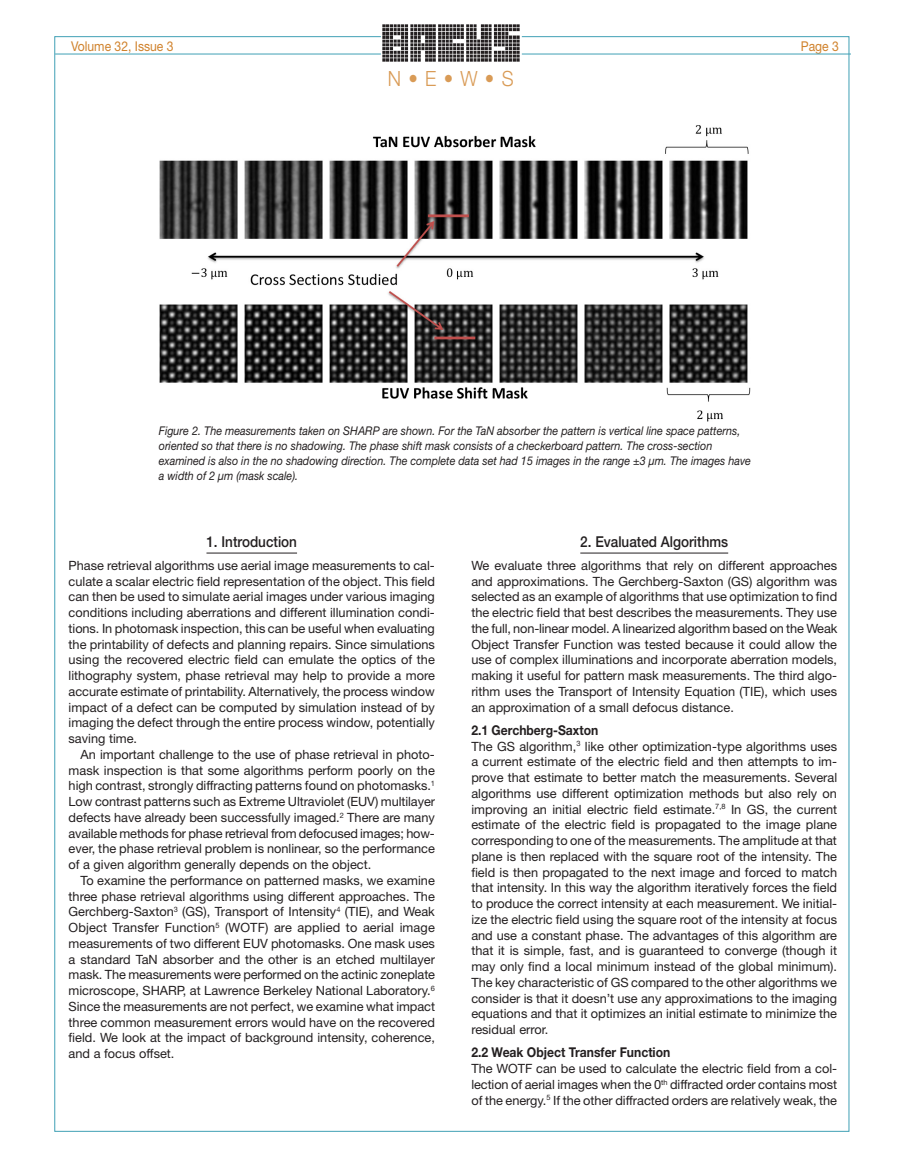
<style>
.page{position:relative;width:905px;height:1161px;background:#fff}
.page>*{position:absolute;margin:0;border:0;box-sizing:border-box;transform-origin:0 0}
.t1{font:300 21px "Helvetica Neue";color:#d99b56;scale:.9 1}
.Subhead__1{font:500 15px "Helvetica Neue";color:#231f20;scale:.9 1}
.Subhead__2{font:700 13.5px "Helvetica Neue";color:#231f20;scale:.9 1}
.t2{font:13.5px "Helvetica Neue";color:#d0822c;scale:.9 1}
.body_no_indent{font:12.75px/15.8px "Helvetica Neue";color:#231f20;text-align:justify}
.body{font:12.75px/15.8px "Helvetica Neue";color:#231f20;text-align:justify}
.Figs{font:italic 12px/15px "Helvetica Neue";color:#231f20;scale:.9 1}
</style>
<div class="page">
<hr style="left:206px;top:553px;width:91px;height:1px;background:#231f20">
<hr style="left:580px;top:553px;width:148px;height:1px;background:#231f20">
<img style="left:159px;top:125px;width:592px;height:297px">
<hr style="left:55px;top:54px;width:795px;height:1px;background:#40a0b5">
<div style="left:381px;top:20px;width:141px;height:52px;background:#fff"></div>
<img style="left:383px;top:24px;width:137px;height:37px">
<p class="t2" style="left:71px;top:38px;width:115px">Volume 32, Issue 3</p>
<p class="t2" style="left:800px;top:38px;width:44px">Page 3</p>
<h1 class="t1" style="left:388px;top:66px;width:141px">N • E • W • S</h1>
<p class="Figs" style="left:159px;top:423px;width:659px">Figure 2. The measurements taken on SHARP are shown. For the TaN absorber the pattern is vertical line space patterns, oriented so that there is no shadowing. The phase shift mask consists of a checkerboard pattern. The cross-section examined is also in the no shadowing direction. The complete data set had 15 images in the range ±3 μm. The images have a width of 2 μm (mask scale).</p>
<p class="Subhead__1" style="left:206px;top:533px;width:102px">1. Introduction</p>
<p class="body_no_indent" style="left:69px;top:557px;width:368px">Phase retrieval algorithms use aerial image measurements to cal&shy;culate a scalar electric field representation of the object. This field can then be used to simulate aerial images under various imaging conditions including aberrations and different illumination condi&shy;tions. In photomask inspection, this can be useful when evaluating the printability of defects and planning repairs. Since simulations using the recovered electric field can emulate the optics of the lithography system, phase retrieval may help to provide a more accurate estimate of printability. Alternatively, the process window impact of a defect can be computed by simulation instead of by imaging the defect through the entire process window, potentially saving time.</p>
<p class="body" style="left:69px;top:746px;width:368px;text-indent:12px">An important challenge to the use of phase retrieval in photo&shy;mask inspection is that some algorithms perform poorly on the high contrast, strongly diffracting patterns found on photomasks.<sup>1<br></sup>Low contrast patterns such as Extreme Ultraviolet (EUV) multilayer defects have already been successfully imaged.<sup>2</sup> There are many available methods for phase retrieval from defocused images; how&shy;ever, the phase retrieval problem is nonlinear, so the performance of a given algorithm generally depends on the object.</p>
<p class="body" style="left:69px;top:872px;width:368px;text-indent:12px">To examine the performance on patterned masks, we examine three phase retrieval algorithms using different approaches. The Gerchberg-Saxton<sup>3</sup> (GS), Transport of Intensity<sup>4</sup> (TIE), and Weak Object Transfer Function<sup>5</sup> (WOTF) are applied to aerial image measurements of two different EUV photomasks. One mask uses a standard TaN absorber and the other is an etched multilayer mask. The measurements were performed on the actinic zoneplate microscope, SHARP, at Lawrence Berkeley National Laboratory.<sup>6<br></sup>Since the measurements are not perfect, we examine what impact three common measurement errors would have on the recovered field. We look at the impact of background intensity, coherence, and a focus offset.</p>
<p class="Subhead__1" style="left:580px;top:533px;width:166px">2. Evaluated Algorithms</p>
<p class="body_no_indent" style="left:471px;top:557px;width:367px">We evaluate three algorithms that rely on different approaches and approximations. The Gerchberg-Saxton (GS) algorithm was selected as an example of algorithms that use optimization to find the electric field that best describes the measurements. They use the full, non-linear model. A linearized algorithm based on the Weak Object Transfer Function was tested because it could allow the use of complex illuminations and incorporate aberration models, making it useful for pattern mask measurements. The third algo&shy;rithm uses the Transport of Intensity Equation (TIE), which uses an approximation of a small defocus distance.</p>
<p class="Subhead__2" style="left:471px;top:722px;width:143px">2.1 Gerchberg-Saxton</p>
<p class="body_no_indent" style="left:471px;top:738px;width:367px">The GS algorithm,<sup>3</sup> like other optimization-type algorithms uses a current estimate of the electric field and then attempts to im&shy;prove that estimate to better match the measurements. Several algorithms use different optimization methods but also rely on improving an initial electric field estimate.<sup>7,8</sup> In GS, the current estimate of the electric field is propagated to the image plane corresponding to one of the measurements. The amplitude at that plane is then replaced with the square root of the intensity. The field is then propagated to the next image and forced to match that intensity. In this way the algorithm iteratively forces the field to produce the correct intensity at each measurement. We initial&shy;ize the electric field using the square root of the intensity at focus and use a constant phase. The advantages of this algorithm are that it is simple, fast, and is guaranteed to converge (though it may only find a local minimum instead of the global minimum).<br>The key characteristic of GS compared to the other algorithms we consider is that it doesn’t use any approximations to the imaging equations and that it optimizes an initial estimate to minimize the residual error.</p>
<p class="Subhead__2" style="left:471px;top:1044px;width:223px">2.2 Weak Object Transfer Function</p>
<p class="body_no_indent" style="left:471px;top:1061px;width:367px">The WOTF can be used to calculate the electric field from a col&shy;lection of aerial images when the 0<sup>th</sup> diffracted order contains most of the energy.<sup>5</sup> If the other diffracted orders are relatively weak, the</p>
</div>
